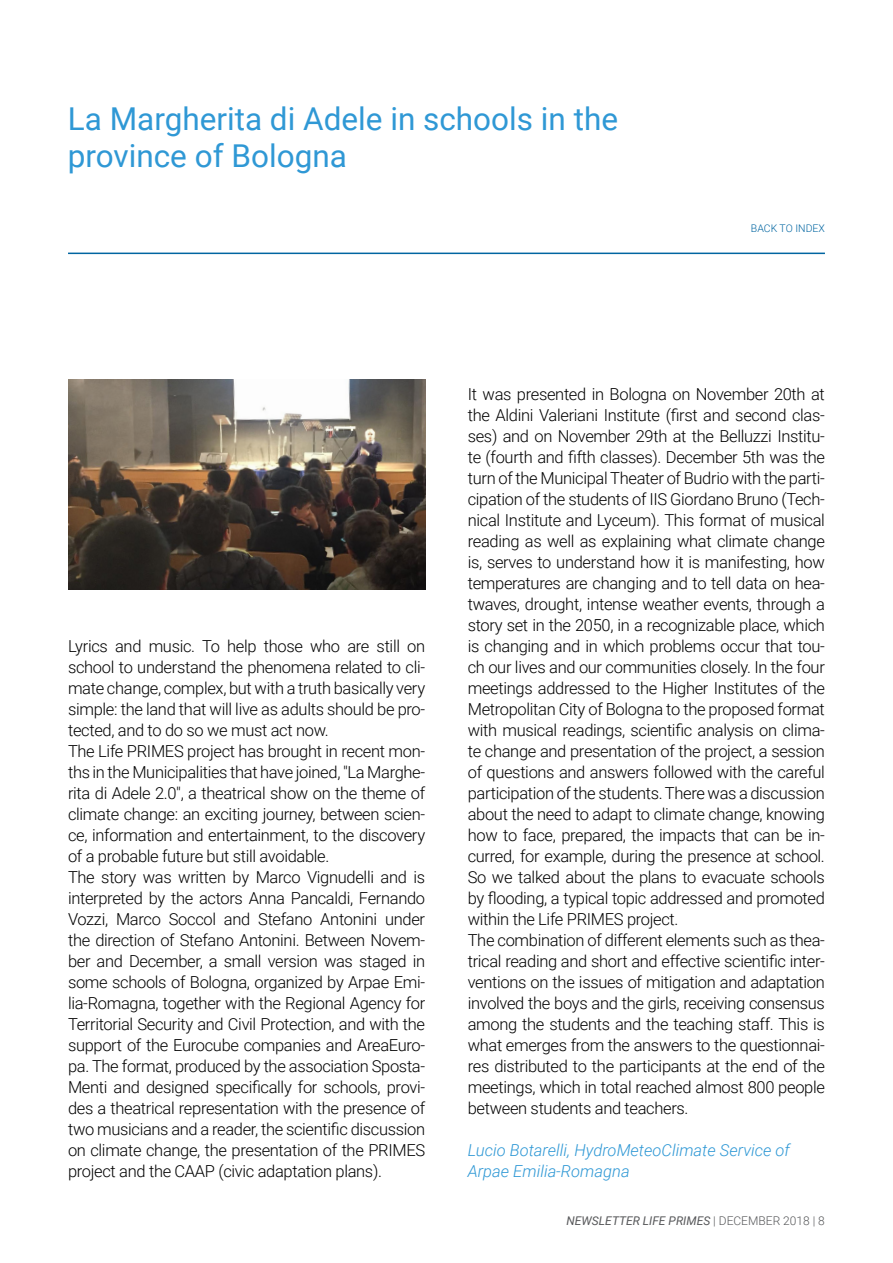
<style>
.page{position:relative;width:893px;height:1263px;background:#fff}
.page>*{position:absolute;margin:0;border:0;box-sizing:border-box;transform-origin:0 0}
.titoli{font:31.5px/37.5px "Roboto";color:#2f98d5}
.Testo_articolo{font:300 16.5px/21px "Roboto";letter-spacing:-.02em;color:#000;text-align:justify}
.firma{font:italic 300 16.5px/21px "Roboto";color:#2f98d5}
.t1{font:italic 12px "Roboto";color:#57585a}
.Torna_all_indice{font:300 10.5px "Roboto";color:#0065a1}
.s1{font-weight:300;font-style:normal}
</style>
<div class="page">
<hr style="left:68px;top:253px;width:757px;height:1px;background:#0065a1">
<img style="left:68px;top:379px;width:357px;height:210px">
<p class="titoli" style="left:68px;top:99px;width:552px">La Margherita di Adele in schools in the province of Bologna</p>
<p class="Torna_all_indice" style="left:751px;top:221px;width:76px">BACK TO INDEX</p>
<p class="Testo_articolo" style="left:68px;top:635px;width:359px">Lyrics and music. To help those who are still on school to understand the phenomena related to cli&shy;mate change, complex, but with a truth basically very simple: the land that will live as adults should be pro&shy;tected, and to do so we must act now.</p>
<p class="Testo_articolo" style="left:68px;top:740px;width:359px">The Life PRIMES project has brought in recent mon&shy;ths in the Municipalities that have joined, "La Marghe&shy;rita di Adele 2.0", a theatrical show on the theme of climate change: an exciting journey, between scien&shy;ce, information and entertainment, to the discovery of a probable future but still avoidable.</p>
<p class="Testo_articolo" style="left:68px;top:866px;width:359px">The story was written by Marco Vignudelli and is interpreted by the actors Anna Pancaldi, Fernando Vozzi, Marco Soccol and Stefano Antonini under the direction of Stefano Antonini. Between Novem&shy;ber and December, a small version was staged in some schools of Bologna, organized by Arpae Emi&shy;lia-Romagna, together with the Regional Agency for Territorial Security and Civil Protection, and with the support of the Eurocube companies and AreaEuro&shy;pa. The format, produced by the association Sposta-Menti and designed specifically for schools, provi&shy;des a theatrical representation with the presence of two musicians and a reader, the scientific discussion on climate change, the presentation of the PRIMES project and the CAAP (civic adaptation plans).</p>
<p class="Testo_articolo" style="left:468px;top:383px;width:359px">It was presented in Bologna on November 20th at the Aldini Valeriani Institute (first and second clas&shy;ses) and on November 29th at the Belluzzi Institu&shy;te (fourth and fifth classes). December 5th was the turn of the Municipal Theater of Budrio with the parti&shy;cipation of the students of IIS Giordano Bruno (Tech&shy;nical Institute and Lyceum). This format of musical reading as well as explaining what climate change is, serves to understand how it is manifesting, how temperatures are changing and to tell data on hea&shy;twaves, drought, intense weather events, through a story set in the 2050, in a recognizable place, which is changing and in which problems occur that tou&shy;ch our lives and our communities closely. In the four meetings addressed to the Higher Institutes of the Metropolitan City of Bologna to the proposed format with musical readings, scientific analysis on clima&shy;te change and presentation of the project, a session of questions and answers followed with the careful participation of the students. There was a discussion about the need to adapt to climate change, knowing how to face, prepared, the impacts that can be in&shy;curred, for example, during the presence at school.<br>So we talked about the plans to evacuate schools by flooding, a typical topic addressed and promoted within the Life PRIMES project.</p>
<p class="Testo_articolo" style="left:468px;top:929px;width:359px">The combination of different elements such as thea&shy;trical reading and short and effective scientific inter&shy;ventions on the issues of mitigation and adaptation involved the boys and the girls, receiving consensus among the students and the teaching staff. This is what emerges from the answers to the questionnai&shy;res distributed to the participants at the end of the meetings, which in total reached almost 800 people between students and teachers.</p>
<p class="firma" style="left:468px;top:1139px;width:324px">Lucio Botarelli, HydroMeteoClimate Service of<br>Arpae Emilia-Romagna</p>
<p class="t1" style="left:566px;top:1212px;width:260px">NEWSLETTER LIFE PRIMES <span class="s1">| DECEMBER 2018 | 8</span></p>
</div>
